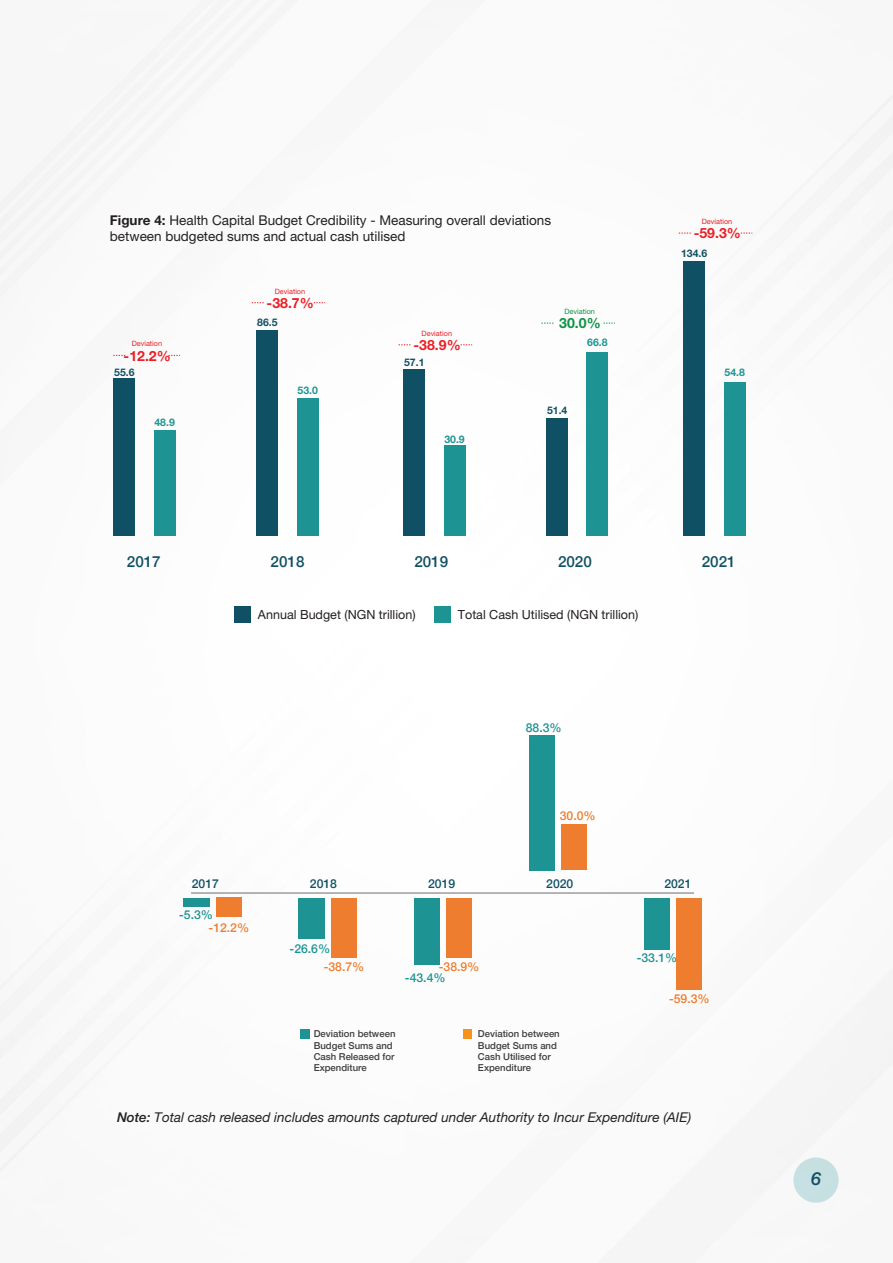
<style>
.page{position:relative;width:893px;height:1263px;background:#fff}
.page>*{position:absolute;margin:0;border:0;box-sizing:border-box;transform-origin:0 0}
.t1{font:italic 500 18px "Helvetica Neue LT Pro";color:#114f65}
.t2{font:500 15.3px "Helvetica Neue";color:#105065}
.t3{font:700 14.1px "Helvetica Neue LT Pro";color:#ed1f26}
.t4{font:700 14.1px "Helvetica Neue LT Pro";color:#0d9344}
.t5{font:13.5px/16.2px "Helvetica Neue LT Pro";color:#231f20}
.t6{font:italic 13.5px "Helvetica Neue LT Pro";color:#231f20}
.t7{font:12.6px "Helvetica Neue LT Pro";color:#231f20}
.t8{font:500 12.15px "Helvetica Neue";color:#ee7d2f}
.t9{font:500 12.15px "Helvetica Neue";color:#1d9493}
.t10{font:500 12.15px "Helvetica Neue";color:#105065}
.t11{font:700 10.5px "Helvetica Neue LT Pro";color:#105065}
.t12{font:700 10.5px "Helvetica Neue LT Pro";color:#1d9493}
.t13{font:500 9.6px/11.4px "Helvetica Neue";color:#3e3e3f}
.t14{font:7.35px "Helvetica Neue LT Pro";color:#ed1f26}
.t15{font:7.35px "Helvetica Neue LT Pro";color:#0d9344}
.s1{font-weight:700}
.s2{font-weight:500}
</style>
<div class="page">
<img style="left:0;top:0;width:893px;height:1263px">
<div style="left:793px;top:1157px;width:46px;height:46px;background:#c6e0e2;border-radius:50%"></div>
<div style="left:113px;top:379px;width:22px;height:157px;background:#105065"></div>
<div style="left:154px;top:431px;width:21px;height:105px;background:#1d9493"></div>
<svg style="left:113px;top:355px;width:13px;height:1px"></svg>
<svg style="left:168px;top:355px;width:12px;height:1px"></svg>
<div style="left:256px;top:330px;width:22px;height:206px;background:#105065"></div>
<div style="left:297px;top:398px;width:21px;height:138px;background:#1d9493"></div>
<svg style="left:252px;top:302px;width:12px;height:1px"></svg>
<div style="left:403px;top:370px;width:22px;height:166px;background:#105065"></div>
<div style="left:444px;top:446px;width:21px;height:90px;background:#1d9493"></div>
<svg style="left:399px;top:344px;width:12px;height:1px"></svg>
<div style="left:683px;top:261px;width:22px;height:275px;background:#105065"></div>
<div style="left:724px;top:383px;width:22px;height:153px;background:#1d9493"></div>
<svg style="left:679px;top:233px;width:12px;height:1px"></svg>
<div style="left:546px;top:419px;width:22px;height:117px;background:#105065"></div>
<div style="left:587px;top:352px;width:21px;height:184px;background:#1d9493"></div>
<svg style="left:541px;top:323px;width:13px;height:1px"></svg>
<svg style="left:603px;top:323px;width:12px;height:1px"></svg>
<div style="left:235px;top:606px;width:16px;height:17px;background:#105065"></div>
<div style="left:435px;top:606px;width:16px;height:17px;background:#1d9493"></div>
<div style="left:644px;top:898px;width:26px;height:51px;background:#1d9493"></div>
<div style="left:529px;top:735px;width:26px;height:135px;background:#1d9493"></div>
<div style="left:414px;top:898px;width:26px;height:66px;background:#1d9493"></div>
<div style="left:298px;top:898px;width:27px;height:41px;background:#1d9493"></div>
<div style="left:183px;top:898px;width:26px;height:8px;background:#1d9493"></div>
<div style="left:676px;top:898px;width:26px;height:91px;background:#ee7d2f"></div>
<div style="left:561px;top:824px;width:26px;height:46px;background:#ee7d2f"></div>
<div style="left:446px;top:898px;width:26px;height:60px;background:#ee7d2f"></div>
<div style="left:331px;top:898px;width:26px;height:60px;background:#ee7d2f"></div>
<div style="left:216px;top:898px;width:26px;height:19px;background:#ee7d2f"></div>
<div style="left:300px;top:1029px;width:9px;height:10px;background:#1d9493"></div>
<div style="left:463px;top:1029px;width:8px;height:10px;background:#f7931d"></div>
<hr style="left:191px;top:893px;width:503px;height:1px;background:#6c6d70">
<p class="t5" style="left:110px;top:212px;width:443px"><span class="s1">Figure 4:</span> Health Capital Budget Credibility - Measuring overall deviations between budgeted sums and actual cash utilised</p>
<p class="t14" style="left:132px;top:339px;width:32px">Deviation</p>
<p class="t3" style="left:124px;top:347px;width:49px">-12.2%</p>
<p class="t11" style="left:114px;top:365px;width:22px">55.6</p>
<p class="t12" style="left:154px;top:416px;width:22px">48.9</p>
<p class="t14" style="left:275px;top:287px;width:32px">Deviation</p>
<p class="t3" style="left:267px;top:294px;width:49px">-38.7%</p>
<p class="t11" style="left:257px;top:316px;width:22px">86.5</p>
<p class="t12" style="left:298px;top:384px;width:22px">53.0</p>
<p class="t14" style="left:422px;top:329px;width:32px">Deviation</p>
<p class="t3" style="left:413px;top:336px;width:49px">-38.9%</p>
<p class="t11" style="left:404px;top:356px;width:22px">57.1</p>
<p class="t12" style="left:444px;top:433px;width:22px">30.9</p>
<p class="t15" style="left:564px;top:307px;width:32px">Deviation</p>
<p class="t4" style="left:559px;top:315px;width:43px">30.0%</p>
<p class="t12" style="left:587px;top:336px;width:22px">66.8</p>
<p class="t11" style="left:547px;top:404px;width:22px">51.4</p>
<p class="t14" style="left:702px;top:217px;width:32px">Deviation</p>
<p class="t3" style="left:694px;top:225px;width:49px">-59.3%</p>
<p class="t11" style="left:681px;top:247px;width:28px">134.6</p>
<p class="t12" style="left:725px;top:365px;width:22px">54.8</p>
<p class="t2" style="left:127px;top:549px;width:35px">2017</p>
<p class="t2" style="left:271px;top:549px;width:35px">2018</p>
<p class="t2" style="left:414px;top:549px;width:35px">2019</p>
<p class="t2" style="left:558px;top:549px;width:35px">2020</p>
<p class="t2" style="left:702px;top:549px;width:35px">2021</p>
<p class="t7" style="left:258px;top:607px;width:159px">Annual Budget (NGN trillion)</p>
<p class="t7" style="left:458px;top:607px;width:182px">Total Cash Utilised (NGN trillion)</p>
<p class="t9" style="left:526px;top:717px;width:37px">88.3%</p>
<p class="t8" style="left:560px;top:806px;width:37px">30.0%</p>
<p class="t10" style="left:192px;top:874px;width:29px">2017</p>
<p class="t10" style="left:310px;top:874px;width:29px">2018</p>
<p class="t10" style="left:428px;top:874px;width:29px">2019</p>
<p class="t10" style="left:546px;top:874px;width:29px">2020</p>
<p class="t10" style="left:664px;top:874px;width:29px">2021</p>
<p class="t9" style="left:179px;top:904px;width:35px">-5.3%</p>
<p class="t8" style="left:209px;top:917px;width:42px">-12.2%</p>
<p class="t9" style="left:290px;top:938px;width:42px">-26.6%</p>
<p class="t8" style="left:324px;top:956px;width:42px">-38.7%</p>
<p class="t8" style="left:439px;top:956px;width:42px">-38.9%</p>
<p class="t9" style="left:405px;top:968px;width:42px">-43.4%</p>
<p class="t13" style="left:314px;top:1027px;width:83px">Deviation between<br>Budget Sums and<br>Cash Released for<br>Expenditure</p>
<p class="t13" style="left:478px;top:1027px;width:83px">Deviation between<br>Budget Sums and<br>Cash Utilised for<br>Expenditure</p>
<p class="t9" style="left:637px;top:947px;width:42px">-33.1%</p>
<p class="t8" style="left:669px;top:989px;width:42px">-59.3%</p>
<p class="t6" style="left:117px;top:1109px;width:576px"><span class="s2">Note:</span> Total cash released includes amounts captured under Authority to Incur Expenditure (AIE)</p>
<h1 class="t1" style="left:811px;top:1168px;width:12px">6</h1>
</div>
